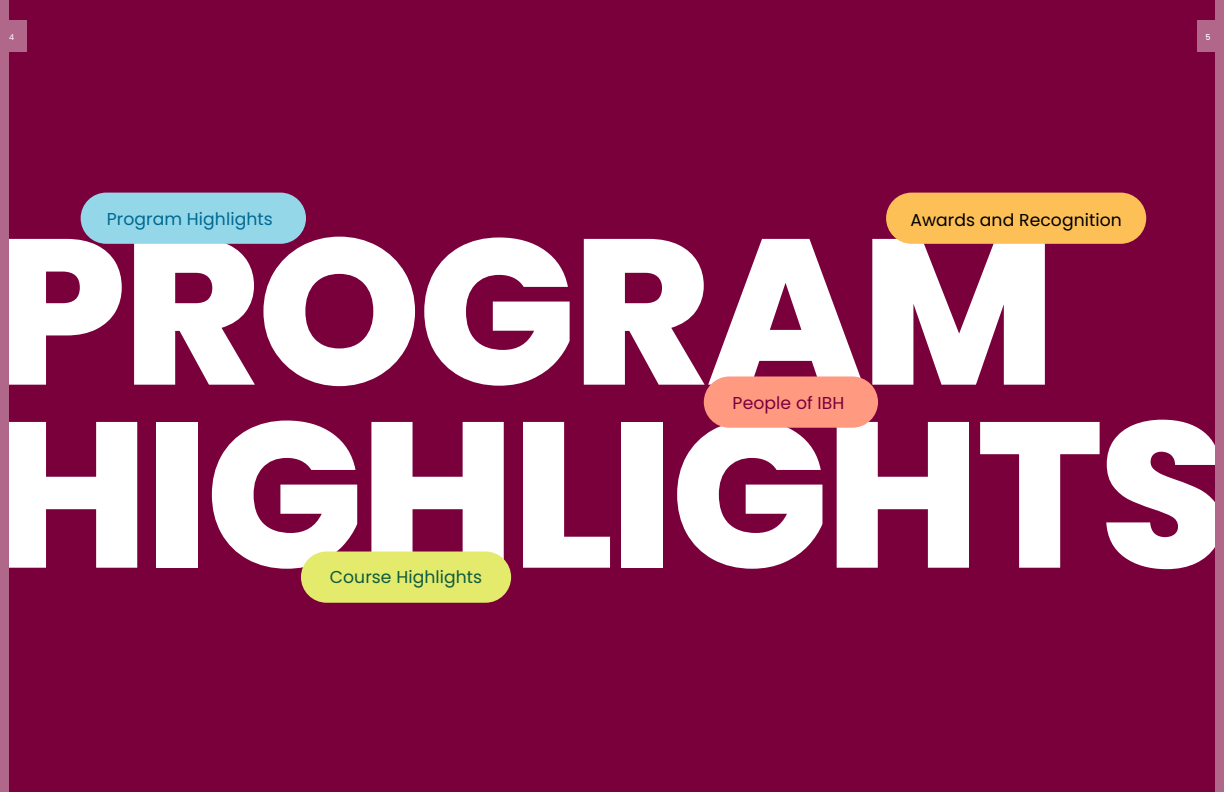
<style>
.page{position:relative;width:1224px;height:792px;background:#fff}
.page>*{position:absolute;margin:0;border:0;box-sizing:border-box;transform-origin:0 0}
.t1{font:800 206.7px/183px "Poppins";letter-spacing:-.02em;color:#fff}
.t2{font:17.2px "Poppins";letter-spacing:.005em;color:#000}
.t3{font:17.2px "Poppins";letter-spacing:.005em;color:#006991}
.t4{font:17.2px "Poppins";letter-spacing:.005em;color:#0e5b3d}
.t5{font:17.2px "Poppins";letter-spacing:.005em;color:#7a003c}
.t6{font:8px "Poppins";color:#fff}
.t7{font:500 8px "Poppins";color:#fff}
</style>
<div class="page">
<div style="left:0;top:0;width:1220px;height:792px;background:#7a003c"></div>
<div style="left:886px;top:193px;width:260px;height:51px;background:#fdc057;border-radius:26px"></div>
<div style="left:301px;top:552px;width:210px;height:51px;background:#e4ea6c;border-radius:26px"></div>
<div style="left:704px;top:376px;width:174px;height:52px;background:#ff9980;border-radius:26px"></div>
<div style="left:81px;top:193px;width:225px;height:51px;background:#94d7e9;border-radius:26px"></div>
<div style="left:0;top:0;width:9px;height:792px;background:#b0678a"></div>
<div style="left:1197px;top:20px;width:27px;height:32px;background:#b0678a"></div>
<div style="left:0;top:20px;width:27px;height:32px;background:#b0678a"></div>
<div style="left:1215px;top:0;width:9px;height:792px;background:#b0678a"></div>
<p class="t6" style="left:9px;top:32px;width:7px">4</p>
<p class="t7" style="left:1206px;top:32px;width:7px">5</p>
<p class="t3" style="left:107px;top:209px;width:167px">Program Highlights</p>
<p class="t2" style="left:910px;top:210px;width:213px">Awards and Recognition</p>
<h1 class="t1" style="left:-7px;top:222px;width:1237px">PROGRAM<br>HIGHLIGHTS</h1>
<p class="t4" style="left:330px;top:567px;width:154px">Course Highlights</p>
<p class="t5" style="left:733px;top:393px;width:113px">People of IBH</p>
</div>
